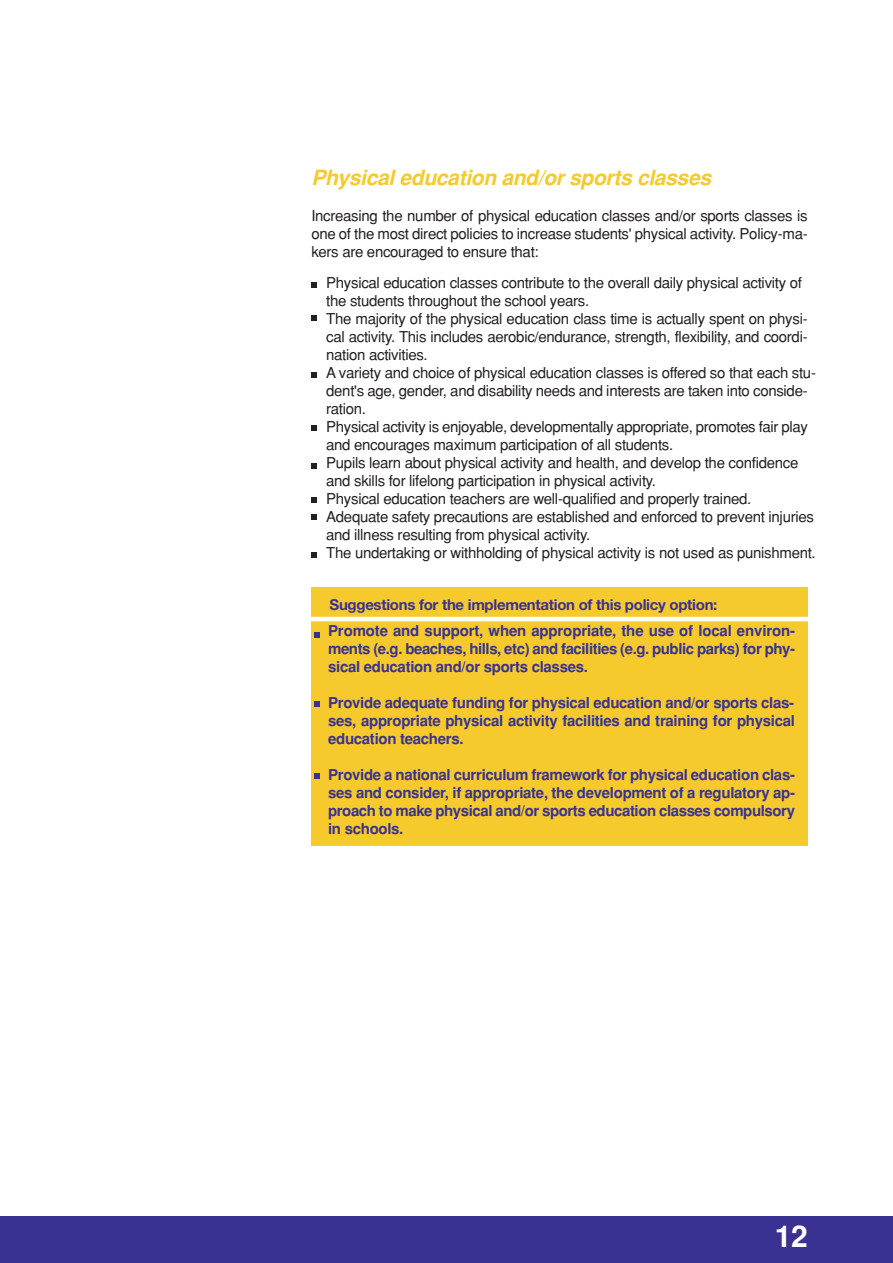
<style>
.page{position:relative;width:893px;height:1263px;background:#fff}
.page>*{position:absolute;margin:0;border:0;box-sizing:border-box;transform-origin:0 0}
.t1{font:700 30px "Helvetica";color:#fff}
.t2{font:italic 700 21px "Helvetica";color:#f6ca2c}
.t3{font:15px/18px "Helvetica";letter-spacing:-.02em;color:#231f20;text-align:justify}
.t4{font:700 15px/18px "Helvetica";letter-spacing:-.02em;color:#3a3293;text-align:justify}
.t5{font:700 15px "Helvetica Neue";letter-spacing:-.02em;color:#3a3293}
</style>
<div class="page">
<div style="left:311px;top:587px;width:497px;height:258px;background:#f6ca2c"></div>
<svg style="left:315px;top:633px;width:5px;height:5px"></svg>
<svg style="left:315px;top:702px;width:5px;height:5px"></svg>
<svg style="left:315px;top:774px;width:5px;height:5px"></svg>
<svg style="left:311px;top:282px;width:5px;height:5px"></svg>
<svg style="left:311px;top:315px;width:5px;height:6px"></svg>
<svg style="left:311px;top:373px;width:5px;height:5px"></svg>
<svg style="left:311px;top:425px;width:5px;height:6px"></svg>
<svg style="left:311px;top:463px;width:5px;height:5px"></svg>
<svg style="left:311px;top:498px;width:5px;height:5px"></svg>
<svg style="left:311px;top:514px;width:5px;height:6px"></svg>
<svg style="left:311px;top:552px;width:5px;height:5px"></svg>
<div style="left:0;top:1216px;width:893px;height:47px;background:#3a3293"></div>
<hr style="left:307px;top:617px;width:505px;height:4px;background:#fff">
<h2 class="t2" style="left:311px;top:170px;width:405px">Physicaleducation and/orsports classes</h2>
<p class="t3" style="left:311px;top:208px;width:498px">Increasing the number of physical education classes and/or sports classes is one of the most direct policies to increase students' physical activity. Policy-ma&shy;kers are encouraged to ensure that:</p>
<p class="t3" style="left:326px;top:275px;width:491px;text-align:left">Physical education classes contribute to the overall daily physical activity of the students throughout the school years.<br>The majority of the physical education class time is actually spent on physi&shy;cal activity. This includes aerobic/endurance, strength, flexibility, and coordi&shy;nation activities.<br>A variety and choice of physical education classes is offered so that each stu&shy;dent's age, gender, and disability needs and interests are taken into conside&shy;ration.<br>Physical activity is enjoyable, developmentally appropriate, promotes fair play and encourages maximum participation of all students.<br>Pupils learn about physical activity and health, and develop the confidence and skills for lifelong participation in physical activity.<br>Physical education teachers are well-qualified and properly trained.<br>Adequate safety precautions are established and enforced to prevent injuries and illness resulting from physical activity.<br>The undertaking or withholding of physical activity is not used as punishment.</p>
<p class="t5" style="left:330px;top:599px;width:389px">Suggestions for the implementation of this policy option:</p>
<p class="t4" style="left:328px;top:624px;width:468px">Promote and support, when appropriate, the use of local environ&shy;ments (e.g. beaches, hills, etc) and facilities (e.g. public parks) for phy&shy;sical education and/or sports classes.</p>
<p class="t4" style="left:328px;top:696px;width:468px">Provide adequate funding for physical education and/or sports clas&shy;ses, appropriate physical activity facilities and training for physical education teachers.</p>
<p class="t4" style="left:328px;top:768px;width:468px">Provide a national curriculum framework for physical education clas&shy;ses and consider, if appropriate, the development of a regulatory ap&shy;proach to make physical and/or sports education classes compulsory in schools.</p>
<h1 class="t1" style="left:775px;top:1226px;width:34px">12</h1>
</div>
